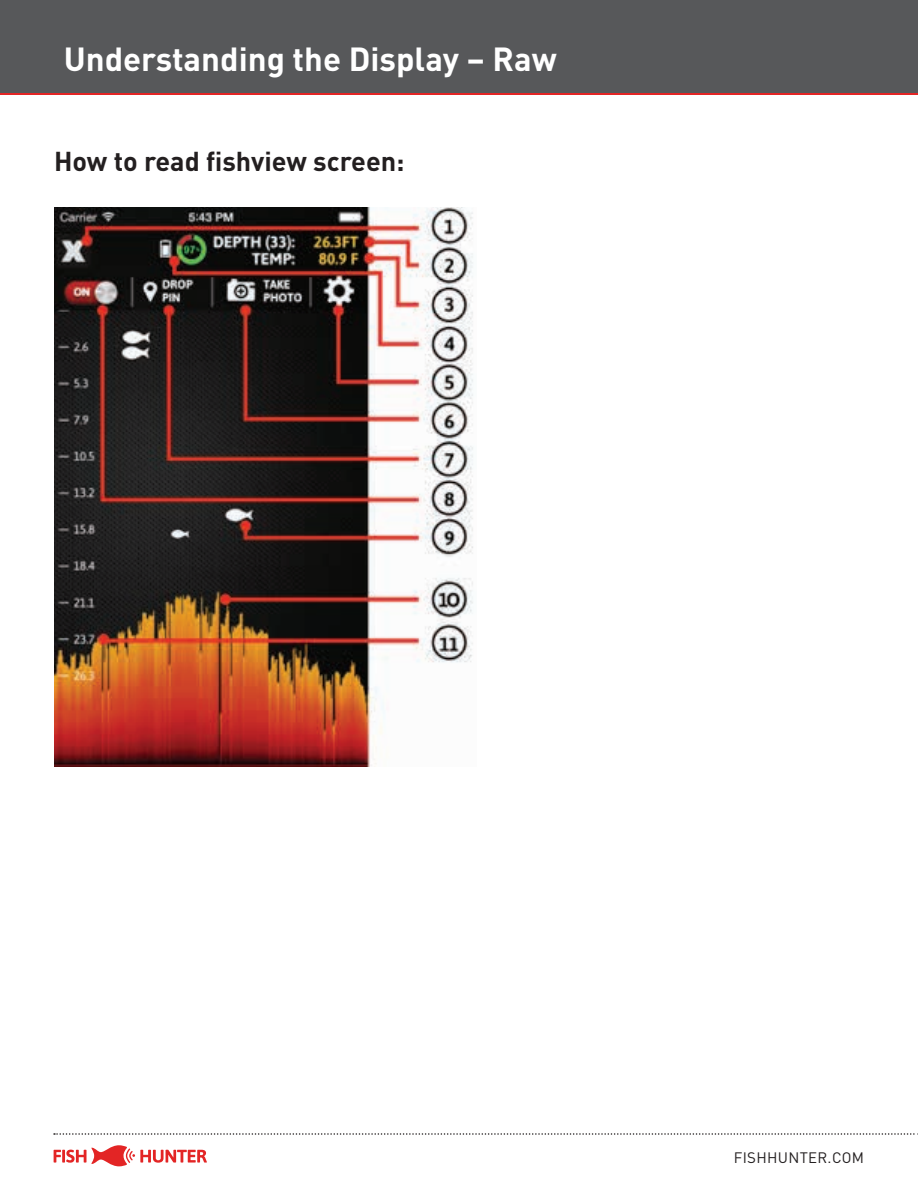
<style>
.page{position:relative;width:918px;height:1188px;background:#fff}
.page>*{position:absolute;margin:0;border:0;box-sizing:border-box;transform-origin:0 0}
.t1{font:700 33px "DIN";color:#fff}
.t2{font:700 27px "DIN";color:#231f20}
.t3{font:15px "DIN";letter-spacing:.02em;color:#231f20}
</style>
<div class="page">
<hr style="left:0;top:91px;width:918px;height:3px;background:#e32525">
<div style="left:0;top:0;width:918px;height:92px;background:#57585a"></div>
<svg style="left:54px;top:1145px;width:153px;height:21px"></svg>
<svg style="left:54px;top:1133px;width:864px;height:2px"></svg>
<img style="left:54px;top:207px;width:419px;height:560px">
<p class="t1" style="left:64px;top:37px;width:495px">Understanding the Display – Raw</p>
<p class="t2" style="left:54px;top:144px;width:352px">How to read fishview screen:</p>
<p class="t3" style="left:734px;top:1149px;width:132px">FISHHUNTER.COM</p>
</div>
